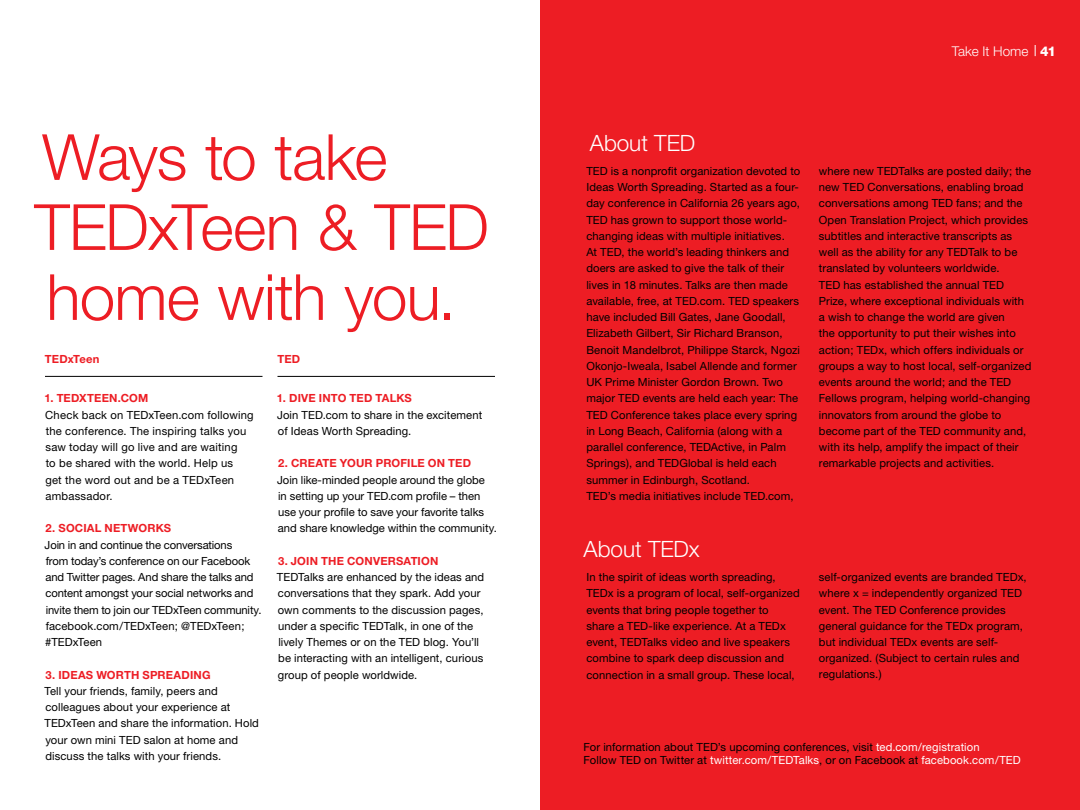
<style>
.page{position:relative;width:1080px;height:810px;background:#fff}
.page>*{position:absolute;margin:0;border:0;box-sizing:border-box;transform-origin:0 0}
.t1{font:300 63.75px/70px "Helvetica Neue";letter-spacing:-.015em;color:#ed1d24}
.t2{font:300 22.5px "Helvetica Neue";letter-spacing:-.005em;color:#fff}
.t3{font:300 13.5px "Helvetica Neue";letter-spacing:.005em;color:#fff}
.t4{font:11.25px/16.2px "Helvetica Neue";letter-spacing:.01em;color:#000}
.t5{font:11.25px/16.2px "Helvetica Neue";letter-spacing:-.01em;color:#000}
.t6{font:700 11.25px "Helvetica Neue";letter-spacing:.015em;color:#ed1d24}
.s1{font-weight:800}
.s2{color:#fff}
</style>
<div class="page">
<div style="left:540px;top:0;width:540px;height:810px;background:#ed1d24"></div>
<hr style="left:45px;top:376px;width:217px;height:1px;background:#000">
<hr style="left:278px;top:376px;width:217px;height:1px;background:#000">
<h1 class="t1" style="left:34px;top:121px;width:456px">Ways to take<br>TEDxTeen &amp; TED home with you.</h1>
<p class="t6" style="left:277px;top:352px;width:24px">TED</p>
<p class="t6" style="left:45px;top:352px;width:56px">TEDxTeen</p>
<p class="t6" style="left:44px;top:392px;width:105px">1. TEDXTEEN.COM</p>
<p class="t4" style="left:45px;top:406px;width:210px">Check back on TEDxTeen.com following the conference. The inspiring talks you saw today will go live and are waiting<br>to be shared with the world. Help us<br>get the word out and be a TEDxTeen ambassador.</p>
<p class="t6" style="left:46px;top:521px;width:127px">2. SOCIAL NETWORKS</p>
<p class="t5" style="left:45px;top:536px;width:218px">Join in and continue the conversations<br>from today’s conference on our Facebook and Twitter pages. And share the talks and content amongst your social networks and invite them to join our TEDxTeen community. facebook.com/TEDxTeen; @TEDxTeen; #TEDxTeen</p>
<p class="t6" style="left:46px;top:668px;width:166px">3. IDEAS WORTH SPREADING</p>
<p class="t4" style="left:44px;top:683px;width:216px">Tell your friends, family, peers and colleagues about your experience at TEDxTeen and share the information. Hold your own mini TED salon at home and discuss the talks with your friends.</p>
<p class="t6" style="left:277px;top:391px;width:136px">1. DIVE INTO TED TALKS</p>
<p class="t4" style="left:277px;top:406px;width:207px">Join TED.com to share in the excitement of Ideas Worth Spreading.</p>
<p class="t6" style="left:278px;top:456px;width:195px">2. CREATE YOUR PROFILE ON TED</p>
<p class="t4" style="left:277px;top:471px;width:221px">Join like-minded people around the globe<br>in setting up your TED.com profile – then use your profile to save your favorite talks and share knowledge within the community.</p>
<p class="t6" style="left:278px;top:554px;width:162px">3. JOIN THE CONVERSATION</p>
<p class="t4" style="left:277px;top:569px;width:209px">TEDTalks are enhanced by the ideas and conversations that they spark. Add your own comments to the discussion pages, under a specific TEDTalk, in one of the lively Themes or on the TED blog. You’ll be interacting with an intelligent, curious group of people worldwide.</p>
<h2 class="t2" style="left:590px;top:130px;width:107px">About TED</h2>
<p class="t3" style="left:952px;top:43px;width:106px">Take It Home <span class="s1">41</span></p>
<p class="t4" style="left:586px;top:163px;width:215px">TED is a nonprofit organization devoted to Ideas Worth Spreading. Started as a four&shy;day conference in California 26 years ago, TED has grown to support those world&shy;changing ideas with multiple initiatives.<br>At TED, the world’s leading thinkers and doers are asked to give the talk of their lives in 18 minutes. Talks are then made available, free, at TED.com. TED speakers have included Bill Gates, Jane Goodall, Elizabeth Gilbert, Sir Richard Branson, Benoit Mandelbrot, Philippe Starck, Ngozi Okonjo-Iweala, Isabel Allende and former UK Prime Minister Gordon Brown. Two major TED events are held each year: The TED Conference takes place every spring in Long Beach, California (along with a parallel conference, TEDActive, in Palm Springs), and TEDGlobal is held each summer in Edinburgh, Scotland.<br>TED’s media initiatives include TED.com,</p>
<p class="t4" style="left:819px;top:163px;width:214px">where new TEDTalks are posted daily; the new TED Conversations, enabling broad conversations among TED fans; and the Open Translation Project, which provides subtitles and interactive transcripts as well as the ability for any TEDTalk to be translated by volunteers worldwide.<br>TED has established the annual TED Prize, where exceptional individuals with a wish to change the world are given<br>the opportunity to put their wishes into action; TEDx, which offers individuals or groups a way to host local, self-organized events around the world; and the TED Fellows program, helping world-changing innovators from around the globe to become part of the TED community and, with its help, amplify the impact of their remarkable projects and activities.</p>
<h2 class="t2" style="left:584px;top:535px;width:118px">About TEDx</h2>
<p class="t4" style="left:586px;top:569px;width:215px">In the spirit of ideas worth spreading, TEDx is a program of local, self-organized events that bring people together to<br>share a TED-like experience. At a TEDx event, TEDTalks video and live speakers combine to spark deep discussion and connection in a small group. These local,</p>
<p class="t4" style="left:819px;top:569px;width:209px">self-organized events are branded TEDx, where x = independently organized TED event. The TED Conference provides general guidance for the TEDx program, but individual TEDx events are self&shy;organized. (Subject to certain rules and regulations.)</p>
<p class="t4" style="left:584px;top:740px;width:439px;line-height:13.5px">For information about TED’s upcoming conferences, visit <span class="s2">ted.com/registration<br></span>Follow TED on Twitter at <span class="s2">twitter.com/TEDTalks</span>, or on Facebook at <span class="s2">facebook.com/TED</span></p>
</div>
